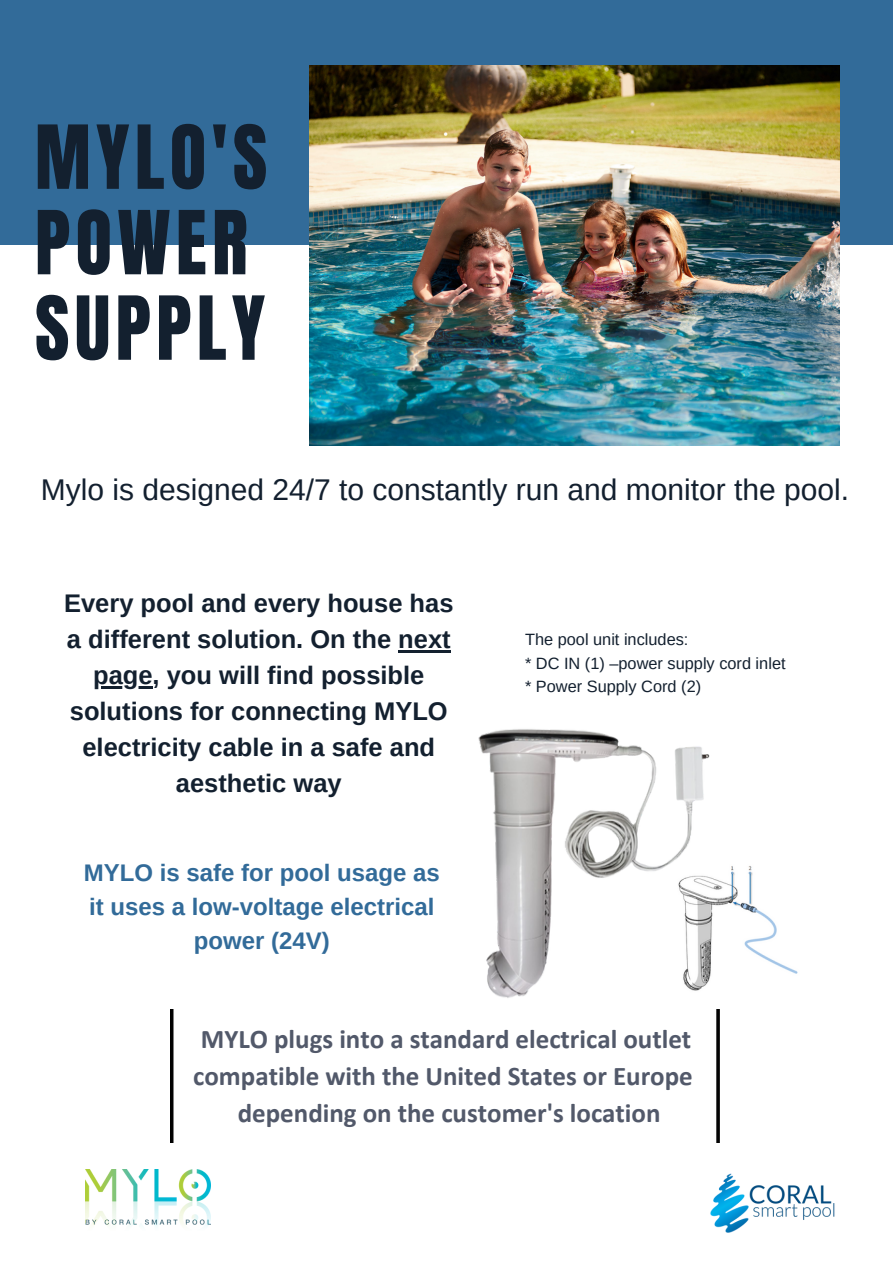
<style>
.page{position:relative;width:893px;height:1264px;background:#fff}
.page>*{position:absolute;margin:0;border:0;box-sizing:border-box;transform-origin:0 0}
.t1{font:75px/85.5px "Anton";letter-spacing:.07em;color:#13202f}
.t2{font:30px "Arimo";color:#13202f}
.t3{font:700 27px/37px "Calibri";color:#52596a;text-align:center}
.t4{font:700 25.5px/36px "Arimo";color:#13202f;text-align:center}
.t5{font:700 24px/33.8px "Arimo";color:#326b99;text-align:center}
.t6{font:16.35px "Arimo";color:#13202f}
</style>
<div class="page">
<div style="left:0;top:0;width:892px;height:245px;background:#326b99"></div>
<img style="left:310px;top:66px;width:529px;height:380px">
<img style="left:86px;top:1169px;width:124px;height:57px">
<img style="left:735px;top:866px;width:63px;height:108px">
<img style="left:710px;top:1173px;width:125px;height:60px">
<img style="left:478px;top:729px;width:257px;height:314px">
<img style="left:171px;top:1009px;width:548px;height:133px">
<hr style="left:398px;top:650px;width:52px;height:2px;background:#13202f">
<hr style="left:93px;top:686px;width:60px;height:2px;background:#13202f">
<p class="t1" style="left:35px;top:116px;width:234px">MYLO'S<br>POWER<br>SUPPLY</p>
<p class="t2" style="left:41px;top:472px;width:809px">Mylo is designed 24/7 to constantly run and monitor the pool.</p>
<p class="t4" style="left:64px;top:585px;width:391px">Every pool and every house has a different solution. On the next page, you will find possible solutions for connecting MYLO electricity cable in a safe and aesthetic way</p>
<p class="t5" style="left:84px;top:855px;width:357px">MYLO is safe for pool usage as it uses a low-voltage electrical power (24V)</p>
<p class="t6" style="left:525px;top:630px;width:165px">The pool unit includes:</p>
<p class="t6" style="left:525px;top:654px;width:262px">* DC IN (1) –power supply cord inlet</p>
<p class="t6" style="left:525px;top:677px;width:178px">* Power Supply Cord (2)</p>
<p class="t3" style="left:193px;top:1022px;width:501px">MYLO plugs into a standard electrical outlet compatible with the United States or Europe depending on the customer's location</p>
</div>
